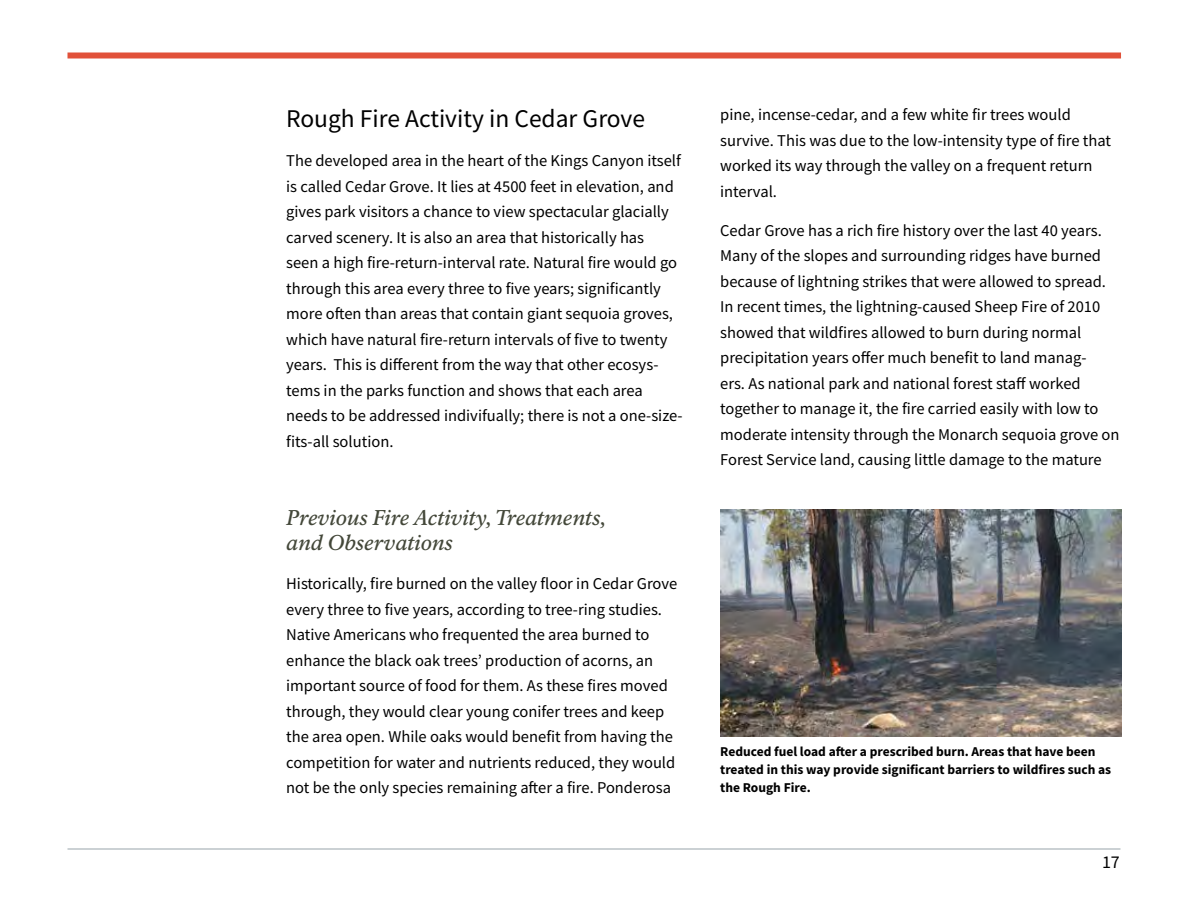
<style>
.page{position:relative;width:1188px;height:918px;background:#fff}
.page>*{position:absolute;margin:0;border:0;box-sizing:border-box;transform-origin:0 0}
.t1{font:25.5px "Source Sans Pro";color:#000}
.t2{font:italic 21px/25.5px "NPS Rawlinson OT Med";color:#434739}
.t3{font:18px "Source Sans Pro";color:#000}
.t4{font:16.5px/25.5px "Source Sans Pro";color:#000}
.t5{font:700 13.5px/18px "Source Sans Pro";color:#000}
</style>
<div class="page">
<div style="left:68px;top:52px;width:1053px;height:6px;background:#e1513a"></div>
<hr style="left:68px;top:848px;width:1052px;height:2px;background:#bac3c6">
<img style="left:720px;top:510px;width:402px;height:227px">
<h3 class="t1" style="left:286px;top:102px;width:360px">Rough Fire Activity in Cedar Grove</h3>
<p class="t4" style="left:286px;top:148px;width:398px">The developed area in the heart of the Kings Canyon itself is called Cedar Grove. It lies at 4500 feet in elevation, and gives park visitors a chance to view spectacular glacially carved scenery. It is also an area that historically has<br>seen a high fire-return-interval rate. Natural fire would go through this area every three to five years; significantly more often than areas that contain giant sequoia groves, which have natural fire-return intervals of five to twenty years. This is different from the way that other ecosys&shy;tems in the parks function and shows that each area needs to be addressed indivifually; there is not a one-size&shy;fits-all solution.</p>
<h4 class="t2" style="left:286px;top:505px;width:322px">Previous Fire Activity, Treatments, and Observations</h4>
<p class="t4" style="left:286px;top:571px;width:393px">Historically, fire burned on the valley floor in Cedar Grove every three to five years, according to tree-ring studies.<br>Native Americans who frequented the area burned to enhance the black oak trees’ production of acorns, an important source of food for them. As these fires moved through, they would clear young conifer trees and keep the area open. While oaks would benefit from having the competition for water and nutrients reduced, they would not be the only species remaining after a fire. Ponderosa</p>
<p class="t4" style="left:720px;top:102px;width:392px">pine, incense-cedar, and a few white fir trees would survive. This was due to the low-intensity type of fire that worked its way through the valley on a frequent return interval.</p>
<p class="t4" style="left:720px;top:217px;width:401px">Cedar Grove has a rich fire history over the last 40 years.<br>Many of the slopes and surrounding ridges have burned because of lightning strikes that were allowed to spread.<br>In recent times, the lightning-caused Sheep Fire of 2010 showed that wildfires allowed to burn during normal precipitation years offer much benefit to land manag-<br>ers. As national park and national forest staff worked together to manage it, the fire carried easily with low to moderate intensity through the Monarch sequoia grove on Forest Service land, causing little damage to the mature</p>
<p class="t5" style="left:720px;top:743px;width:392px">Reduced fuel load after a prescribed burn. Areas that have been treated in this way provide significant barriers to wildfires such as the Rough Fire.</p>
<p class="t3" style="left:1102px;top:850px;width:19px">17</p>
</div>
